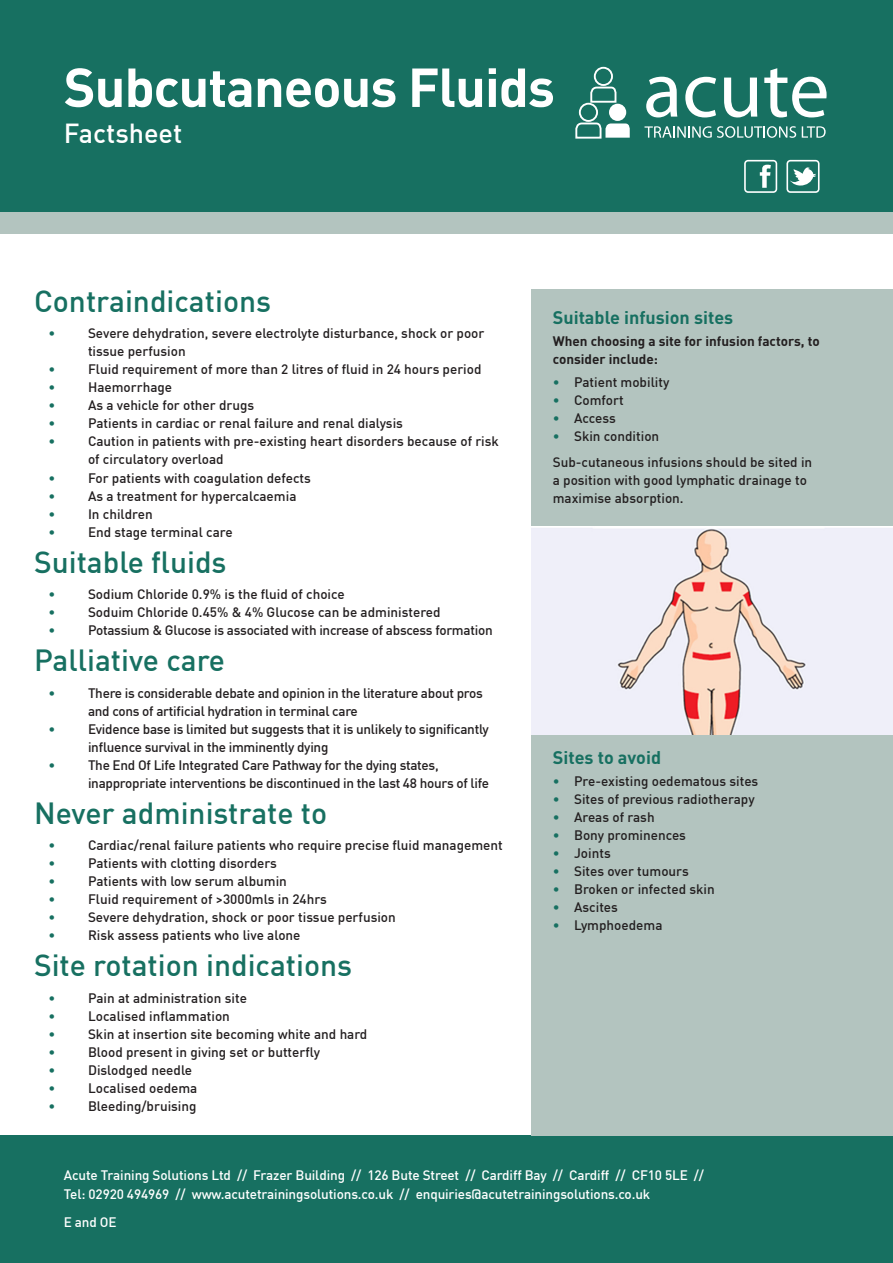
<style>
.page{position:relative;width:893px;height:1263px;background:#fff}
.page>*{position:absolute;margin:0;border:0;box-sizing:border-box;transform-origin:0 0}
.t1{font:700 54px "DIN";letter-spacing:-.02em;color:#fff}
.Content_head_Green{font:500 30px "DIN";color:#177061}
.t2{font:500 27px "DIN";color:#fff}
.CC_Sub_Head_Green{font:700 18px "DIN";color:#177061}
.Body{font:500 13.5px/18px "DIN";color:#231f20}
.Body-2{font:500 13.5px/18px "DIN";letter-spacing:-.02em;color:#231f20}
.t3{font:500 13.5px/19.5px "DIN";letter-spacing:-.01em;color:#fff}
.Body_Sub_head{font:700 13.5px/18px "DIN";color:#231f20}
.t4{font:500 13.5px "DIN";color:#177061}
.s1{color:#177061}
</style>
<div class="page">
<div style="left:0;top:1135px;width:893px;height:128px;background:#177061"></div>
<div style="left:0;top:0;width:893px;height:213px;background:#177061"></div>
<svg style="left:646px;top:77px;width:31px;height:40px"></svg>
<svg style="left:685px;top:77px;width:31px;height:40px"></svg>
<svg style="left:724px;top:78px;width:33px;height:39px"></svg>
<svg style="left:764px;top:68px;width:63px;height:49px"></svg>
<svg style="left:644px;top:126px;width:152px;height:12px"></svg>
<svg style="left:802px;top:126px;width:24px;height:12px"></svg>
<div style="left:609px;top:104px;width:17px;height:17px;background:#fff;border-radius:50%"></div>
<svg style="left:575px;top:122px;width:55px;height:17px"></svg>
<div style="left:579px;top:103px;width:19px;height:19px;border:2px solid #fff;border-radius:50%"></div>
<svg style="left:589px;top:86px;width:28px;height:18px"></svg>
<div style="left:594px;top:67px;width:19px;height:19px;border:2px solid #fff;border-radius:50%"></div>
<div style="left:0;top:213px;width:893px;height:21px;background:#b3c4bf"></div>
<svg style="left:744px;top:160px;width:33px;height:33px"></svg>
<svg style="left:786px;top:160px;width:33px;height:33px"></svg>
<div style="left:531px;top:289px;width:362px;height:847px;background:#b3c4bf"></div>
<img style="left:531px;top:526px;width:362px;height:209px">
<p class="t1" style="left:64px;top:52px;width:493px">Subcutaneous Fluids</p>
<p class="t2" style="left:64px;top:116px;width:120px">Factsheet</p>
<p class="Content_head_Green" style="left:34px;top:282px;width:239px">Contraindications</p>
<p class="t4" style="left:48px;top:325px;width:8px">•</p>
<p class="Body" style="left:88px;top:324px;width:398px">Severe dehydration, severe electrolyte disturbance, shock or poor tissue perfusion</p>
<p class="t4" style="left:48px;top:361px;width:8px">•</p>
<p class="Body" style="left:88px;top:360px;width:395px">Fluid requirement of more than 2 litres of fluid in 24 hours period</p>
<p class="t4" style="left:48px;top:379px;width:8px">•</p>
<p class="Body" style="left:88px;top:378px;width:86px">Haemorrhage</p>
<p class="t4" style="left:48px;top:397px;width:8px">•</p>
<p class="Body" style="left:88px;top:396px;width:168px">As a vehicle for other drugs</p>
<p class="t4" style="left:48px;top:415px;width:8px">•</p>
<p class="Body" style="left:88px;top:414px;width:316px">Patients in cardiac or renal failure and renal dialysis</p>
<p class="t4" style="left:48px;top:433px;width:8px">•</p>
<p class="Body" style="left:88px;top:432px;width:412px">Caution in patients with pre-existing heart disorders because of risk of circulatory overload</p>
<p class="t4" style="left:48px;top:469px;width:8px">•</p>
<p class="Body" style="left:88px;top:468px;width:224px">For patients with coagulation defects</p>
<p class="t4" style="left:48px;top:487px;width:8px">•</p>
<p class="Body" style="left:88px;top:486px;width:210px">As a treatment for hypercalcaemia</p>
<p class="t4" style="left:48px;top:505px;width:8px">•</p>
<p class="Body" style="left:88px;top:504px;width:66px">In children</p>
<p class="t4" style="left:48px;top:523px;width:8px">•</p>
<p class="Body" style="left:88px;top:522px;width:146px">End stage terminal care</p>
<p class="Content_head_Green" style="left:34px;top:542px;width:194px">Suitable fluids</p>
<p class="t4" style="left:48px;top:585px;width:8px">•</p>
<p class="Body" style="left:88px;top:585px;width:258px">Sodium Chloride 0.9% is the fluid of choice</p>
<p class="t4" style="left:48px;top:603px;width:8px">•</p>
<p class="Body" style="left:88px;top:603px;width:354px">Soduim Chloride 0.45% &amp; 4% Glucose can be administered</p>
<p class="t4" style="left:48px;top:621px;width:8px">•</p>
<p class="Body-2" style="left:88px;top:621px;width:406px">Potassium &amp; Glucose is associated with increase of abscess formation</p>
<p class="Content_head_Green" style="left:34px;top:641px;width:193px">Palliative care</p>
<p class="t4" style="left:49px;top:684px;width:8px">•</p>
<p class="Body-2" style="left:88px;top:683px;width:396px">There is considerable debate and opinion in the literature about pros and cons of artificial hydration in terminal care</p>
<p class="t4" style="left:49px;top:720px;width:8px">•</p>
<p class="Body-2" style="left:88px;top:719px;width:402px">Evidence base is limited but suggests that it is unlikely to significantly influence survival in the imminently dying</p>
<p class="t4" style="left:49px;top:756px;width:8px">•</p>
<p class="Body-2" style="left:88px;top:755px;width:403px">The End Of Life Integrated Care Pathway for the dying states, inappropriate interventions be discontinued in the last 48 hours of life</p>
<p class="Content_head_Green" style="left:34px;top:793px;width:295px">Never administrate to</p>
<p class="t4" style="left:48px;top:836px;width:8px">•</p>
<p class="Body" style="left:88px;top:836px;width:416px">Cardiac/renal failure patients who require precise fluid management</p>
<p class="t4" style="left:48px;top:854px;width:8px">•</p>
<p class="Body" style="left:88px;top:854px;width:190px">Patients with clotting disorders</p>
<p class="t4" style="left:48px;top:872px;width:8px">•</p>
<p class="Body" style="left:88px;top:872px;width:200px">Patients with low serum albumin</p>
<p class="t4" style="left:48px;top:890px;width:8px">•</p>
<p class="Body" style="left:88px;top:890px;width:240px">Fluid requirement of &gt;3000mls in 24hrs</p>
<p class="t4" style="left:48px;top:908px;width:8px">•</p>
<p class="Body" style="left:88px;top:908px;width:309px">Severe dehydration, shock or poor tissue perfusion</p>
<p class="t4" style="left:48px;top:926px;width:8px">•</p>
<p class="Body" style="left:88px;top:926px;width:214px">Risk assess patients who live alone</p>
<p class="Content_head_Green" style="left:34px;top:946px;width:320px">Site rotation indications</p>
<p class="t4" style="left:48px;top:989px;width:8px">•</p>
<p class="Body" style="left:88px;top:988px;width:160px">Pain at administration site</p>
<p class="t4" style="left:48px;top:1007px;width:8px">•</p>
<p class="Body" style="left:88px;top:1006px;width:143px">Localised inflammation</p>
<p class="t4" style="left:48px;top:1025px;width:8px">•</p>
<p class="Body" style="left:88px;top:1024px;width:281px">Skin at insertion site becoming white and hard</p>
<p class="t4" style="left:48px;top:1043px;width:8px">•</p>
<p class="Body" style="left:88px;top:1042px;width:234px">Blood present in giving set or butterfly</p>
<p class="t4" style="left:48px;top:1061px;width:8px">•</p>
<p class="Body" style="left:88px;top:1060px;width:106px">Dislodged needle</p>
<p class="t4" style="left:48px;top:1079px;width:8px">•</p>
<p class="Body" style="left:88px;top:1078px;width:111px">Localised oedema</p>
<p class="t4" style="left:48px;top:1097px;width:8px">•</p>
<p class="Body" style="left:88px;top:1096px;width:110px">Bleeding/bruising</p>
<p class="CC_Sub_Head_Green" style="left:553px;top:306px;width:182px">Suitable infusion sites</p>
<p class="Body_Sub_head" style="left:553px;top:332px;width:268px">When choosing a site for infusion factors, to consider include:</p>
<p class="Body" style="left:553px;top:372px;width:118px"><span class="s1">•</span> Patient mobility</p>
<p class="Body" style="left:553px;top:390px;width:72px"><span class="s1">•</span> Comfort</p>
<p class="Body" style="left:553px;top:408px;width:64px"><span class="s1">•</span> Access</p>
<p class="Body" style="left:553px;top:426px;width:108px"><span class="s1">•</span> Skin condition</p>
<p class="Body" style="left:553px;top:453px;width:261px">Sub-cutaneous infusions should be sited in a position with good lymphatic drainage to maximise absorption.</p>
<p class="CC_Sub_Head_Green" style="left:553px;top:745px;width:110px">Sites to avoid</p>
<p class="Body" style="left:553px;top:772px;width:207px"><span class="s1">•</span> Pre-existing oedematous sites</p>
<p class="Body" style="left:553px;top:790px;width:203px"><span class="s1">•</span> Sites of previous radiotherapy</p>
<p class="Body" style="left:553px;top:808px;width:103px"><span class="s1">•</span> Areas of rash</p>
<p class="Body" style="left:553px;top:826px;width:135px"><span class="s1">•</span> Bony prominences</p>
<p class="Body" style="left:553px;top:844px;width:59px"><span class="s1">•</span> Joints</p>
<p class="Body" style="left:553px;top:862px;width:137px"><span class="s1">•</span> Sites over tumours</p>
<p class="Body" style="left:553px;top:880px;width:164px"><span class="s1">•</span> Broken or infected skin</p>
<p class="Body" style="left:553px;top:898px;width:67px"><span class="s1">•</span> Ascites</p>
<p class="Body" style="left:553px;top:916px;width:111px"><span class="s1">•</span> Lymphoedema</p>
<p class="t3" style="left:64px;top:1164px;width:642px">Acute Training Solutions Ltd // Frazer Building // 126 Bute Street // Cardiff Bay // Cardiff // CF10 5LE //<br>Tel: 02920 494969 // www.acutetrainingsolutions.co.uk // enquiries@acutetrainingsolutions.co.uk</p>
<p class="t3" style="left:64px;top:1212px;width:54px">E and OE</p>
</div>
